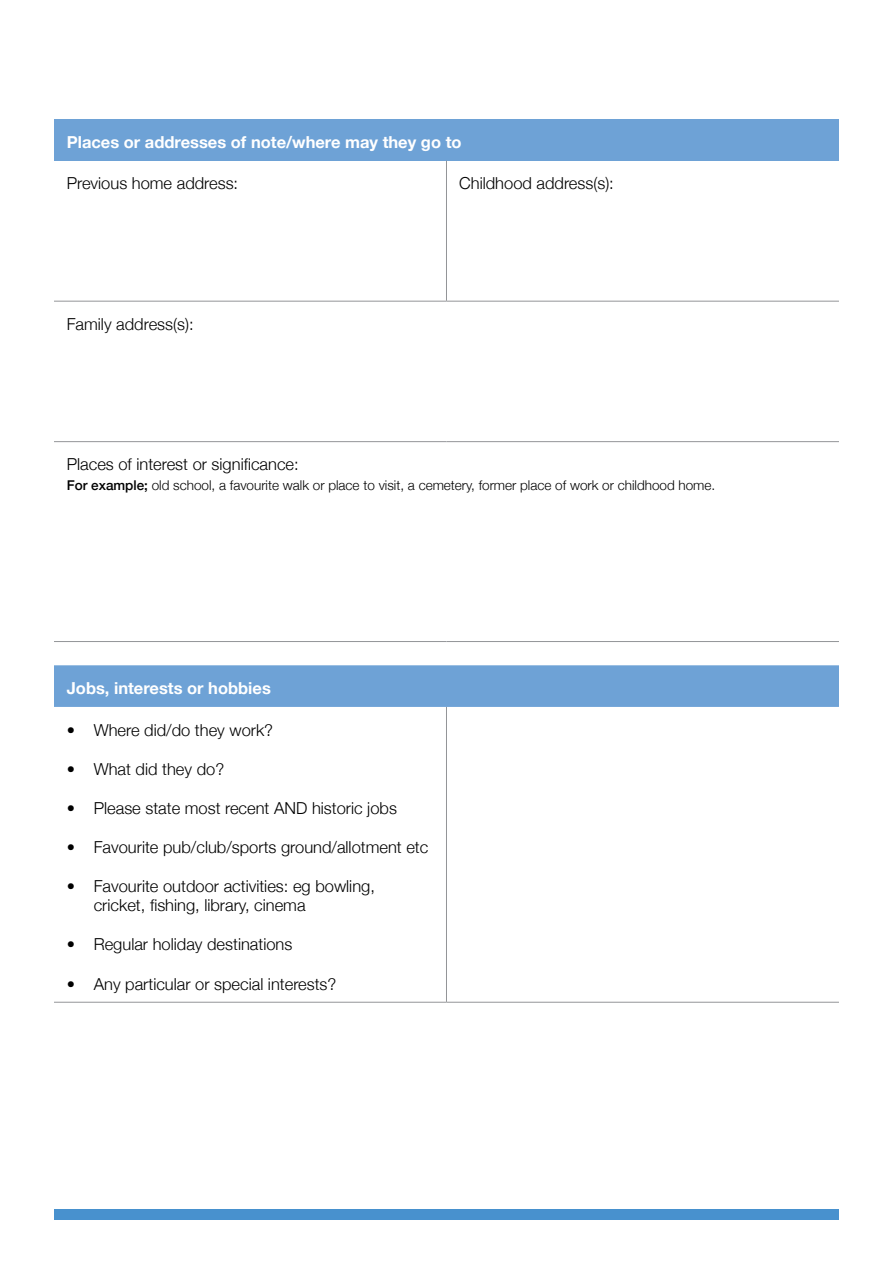
<style>
.page{position:relative;width:893px;height:1263px;background:#fff}
.page>*{position:absolute;margin:0;border:0;box-sizing:border-box;transform-origin:0 0}
.t1{font:300 16.5px/19.8px "Helvetica Neue";color:#000}
.t2{font:700 16.5px "Helvetica Neue";color:#fff}
.t3{font:300 13.5px "Helvetica Neue";color:#000}
.s1{font-weight:500}
</style>
<div class="page">
<div style="left:54px;top:119px;width:785px;height:42px;background:#6ea2d6"></div>
<hr style="left:446px;top:161px;width:1px;height:140px;background:#939598">
<hr style="left:54px;top:301px;width:392px;height:1px;background:#939598">
<hr style="left:446px;top:301px;width:393px;height:1px;background:#939598">
<hr style="left:54px;top:441px;width:392px;height:1px;background:#939598">
<hr style="left:446px;top:441px;width:393px;height:1px;background:#939598">
<hr style="left:54px;top:641px;width:392px;height:1px;background:#939598">
<hr style="left:446px;top:641px;width:393px;height:1px;background:#939598">
<div style="left:54px;top:665px;width:785px;height:42px;background:#6ea2d6"></div>
<hr style="left:446px;top:707px;width:1px;height:295px;background:#939598">
<hr style="left:446px;top:1002px;width:393px;height:1px;background:#939598">
<hr style="left:54px;top:1002px;width:392px;height:1px;background:#939598">
<div style="left:54px;top:1209px;width:785px;height:10px;background:#4891ce"></div>
<p class="t2" style="left:67px;top:129px;width:396px">Places or addresses of note/where may they go to</p>
<p class="t1" style="left:67px;top:173px;width:173px">Previous home address:</p>
<p class="t1" style="left:459px;top:173px;width:156px">Childhood address(s):</p>
<p class="t1" style="left:67px;top:313px;width:128px">Family address(s):</p>
<p class="t1" style="left:67px;top:454px;width:233px">Places of interest or significance:</p>
<p class="t3" style="left:67px;top:474px;width:650px"><span class="s1">For example;</span> old school, a favourite walk or place to visit, a cemetery, former place of work or childhood home.</p>
<p class="t2" style="left:67px;top:675px;width:206px">Jobs, interests or hobbies</p>
<p class="t1" style="left:67px;top:719px;width:208px">• Where did/do they work?</p>
<p class="t1" style="left:67px;top:758px;width:159px">• What did they do?</p>
<p class="t1" style="left:67px;top:797px;width:332px">• Please state most recent AND historic jobs</p>
<p class="t1" style="left:67px;top:836px;width:363px">• Favourite pub/club/sports ground/allotment etc</p>
<p class="t1" style="left:94px;top:875px;width:283px;text-indent:-27px">• Favourite outdoor activities: eg bowling, cricket, fishing, library, cinema</p>
<p class="t1" style="left:67px;top:934px;width:227px">• Regular holiday destinations</p>
<p class="t1" style="left:67px;top:973px;width:271px">• Any particular or special interests?</p>
</div>
